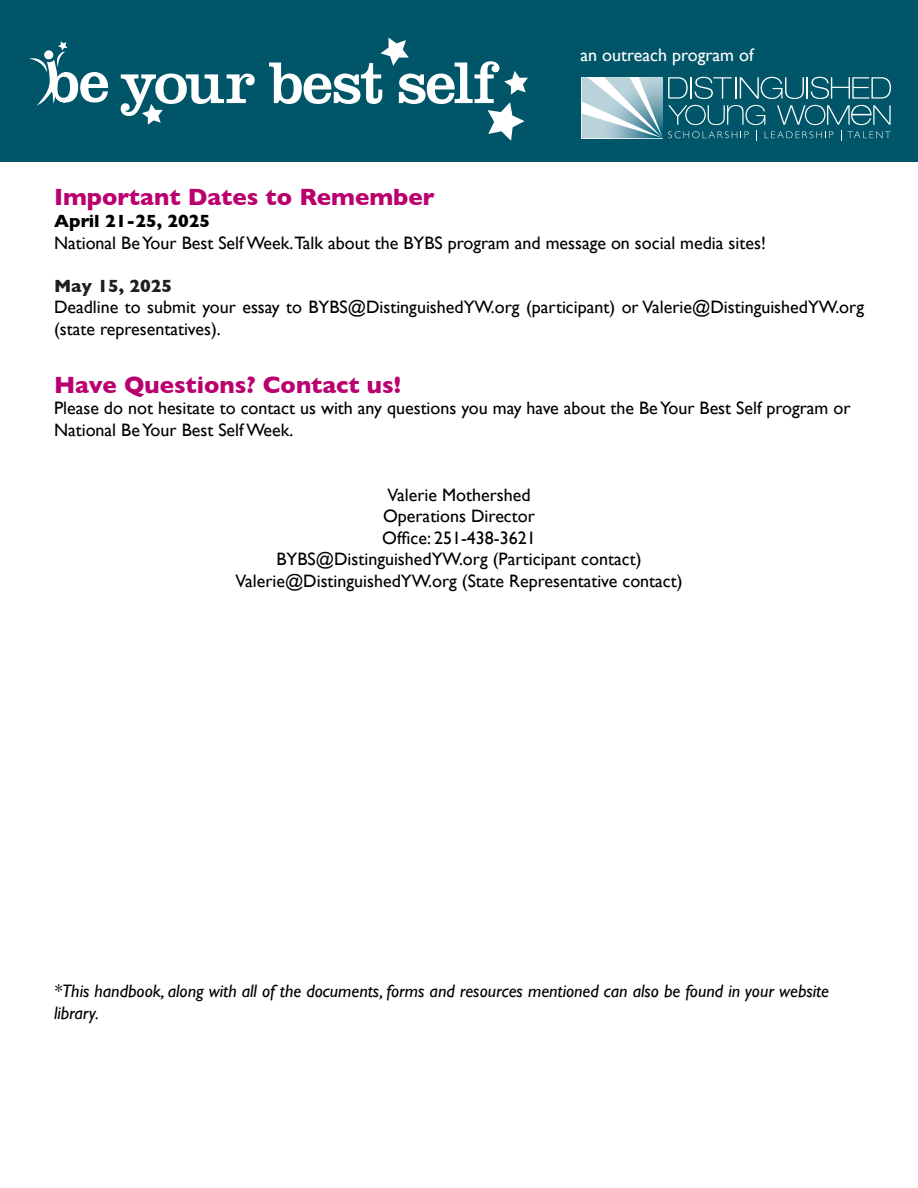
<style>
.page{position:relative;width:918px;height:1188px;background:#fff}
.page>*{position:absolute;margin:0;border:0;box-sizing:border-box;transform-origin:0 0}
.t1{font:700 24px "Gill Sans";color:#ba006e}
.t2{font:18px/21.6px "Gill Sans";color:#000}
.t3{font:italic 18px/21.6px "Gill Sans";color:#000}
.t4{font:18px "Gill Sans";color:#fff}
.t5{font:700 18px "Gill Sans";color:#000}
.t6{font:700 18px "Gill Sans";color:#231f20}
</style>
<div class="page">
<div style="left:0;top:0;width:918px;height:161px;background:#005568"></div>
<svg style="left:29px;top:41px;width:80px;height:65px"></svg>
<div style="left:44px;top:50px;width:9px;height:9px;background:#fff;border-radius:50%"></div>
<svg style="left:121px;top:74px;width:134px;height:51px"></svg>
<svg style="left:269px;top:38px;width:259px;height:103px"></svg>
<svg style="left:582px;top:77px;width:309px;height:64px"></svg>
<p class="t4" style="left:581px;top:45px;width:174px">an outreach program of</p>
<p class="t1" style="left:54px;top:178px;width:382px">Important Dates to Remember</p>
<p class="t5" style="left:54px;top:207px;width:158px">April 21-25, 2025</p>
<p class="t2" style="left:54px;top:232px;width:713px">National Be Your Best Self Week.Talk about the BYBS program and message on social media sites!</p>
<p class="t6" style="left:54px;top:272px;width:120px">May 15, 2025</p>
<p class="t2" style="left:54px;top:296px;width:812px">Deadline to submit your essay to BYBS@DistinguishedYW.org (participant) or Valerie@DistinguishedYW.org (state representatives).</p>
<p class="t1" style="left:54px;top:366px;width:349px">Have Questions? Contact us!</p>
<p class="t2" style="left:54px;top:397px;width:798px">Please do not hesitate to contact us with any questions you may have about the Be Your Best Self program or<br>National Be Your Best Self Week.</p>
<p class="t2" style="left:387px;top:484px;width:145px">Valerie Mothershed</p>
<p class="t2" style="left:383px;top:505px;width:153px">Operations Director</p>
<p class="t2" style="left:382px;top:527px;width:155px">Office: 251-438-3621</p>
<p class="t2" style="left:276px;top:548px;width:367px">BYBS@DistinguishedYW.org (Participant contact)</p>
<p class="t2" style="left:235px;top:570px;width:449px">Valerie@DistinguishedYW.org (State Representative contact)</p>
<p class="t3" style="left:54px;top:981px;width:777px">*This handbook, along with all of the documents, forms and resources mentioned can also be found in your website library.</p>
</div>
